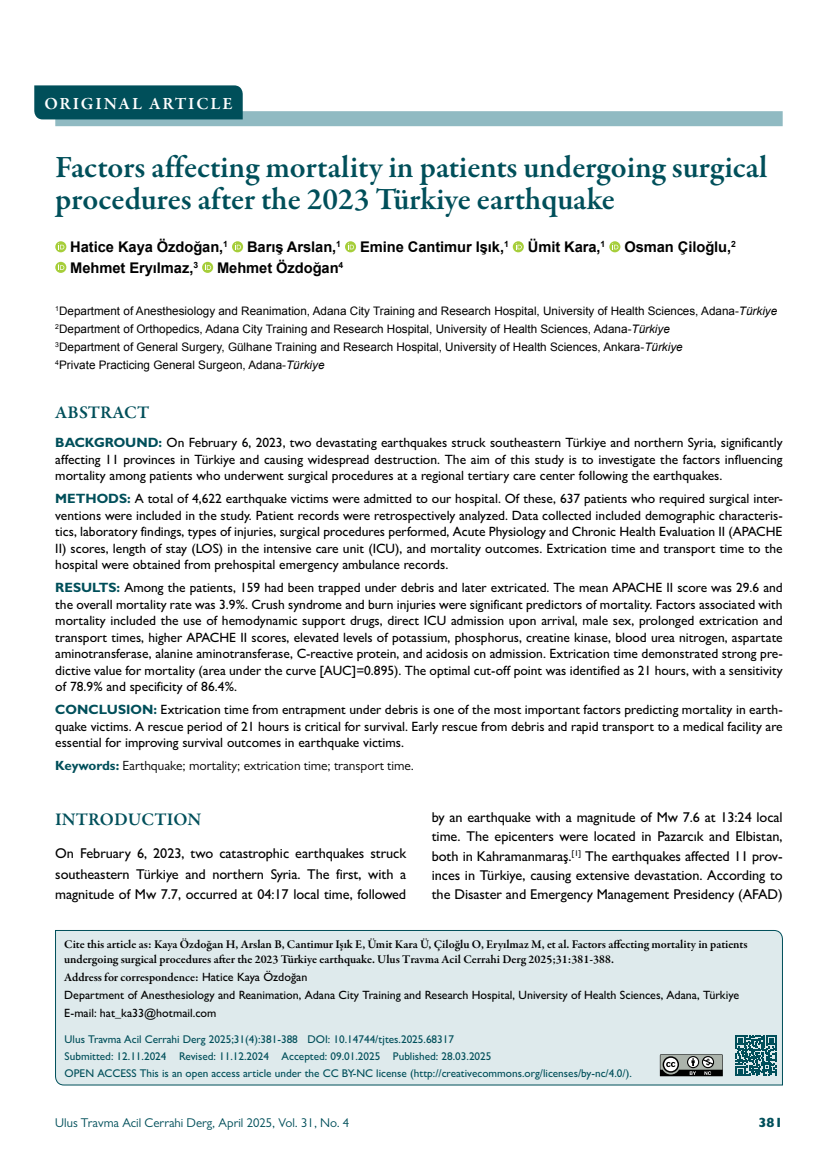
<style>
.page{position:relative;width:838px;height:1170px;background:#fff}
.page>*{position:absolute;margin:0;border:0;box-sizing:border-box;transform-origin:0 0}
.t1{font:600 31.5px/31.5px "Garamond Premr Pro";letter-spacing:-.005em;color:#004f5a}
.t2{font:600 18px "Garamond Premr Pro";letter-spacing:.005em;color:#004f5a}
.t3{font:600 17.25px "Garamond Premr Pro";letter-spacing:.105em;color:#fff}
.t4{font:700 14.7px "Arial";letter-spacing:-.005em;color:#000}
.t5{font:500 14.25px/19.4px "Gill Sans MT Pro";letter-spacing:-.005em;color:#000;text-align:justify}
.t6{font:500 13.5px/16.5px "Gill Sans MT Pro";color:#000;text-align:justify}
.t7{font:800 13.5px "Gill Sans MT Pro";color:#004f5a}
.t8{font:13.35px "Gill Sans MT Pro";color:#000}
.t9{font:12.75px "Gill Sans MT Pro";color:#004f5a}
.t10{font:600 12px/15px "Garamond Premr Pro";color:#000}
.t11{font:500 12px/18px "Gill Sans MT Pro";color:#000}
.t12{font:11.7px/18px "Arial";color:#000}
.t13{font:500 11.25px/17.1px "Gill Sans MT Pro";color:#004f5a}
.s1{font-style:italic}
.s2{font-weight:700;color:#004f5a}
.s3{font-family:"Gill Sans MT Pro";font-weight:500}
</style>
<div class="page">
<div style="left:55px;top:111px;width:727px;height:15px;background:#90bac2"></div>
<svg style="left:55px;top:241px;width:11px;height:11px"></svg>
<svg style="left:58px;top:243px;width:6px;height:6px"></svg>
<svg style="left:232px;top:241px;width:11px;height:11px"></svg>
<svg style="left:235px;top:243px;width:6px;height:6px"></svg>
<svg style="left:345px;top:241px;width:11px;height:11px"></svg>
<svg style="left:348px;top:243px;width:6px;height:6px"></svg>
<svg style="left:513px;top:241px;width:11px;height:11px"></svg>
<svg style="left:516px;top:243px;width:6px;height:6px"></svg>
<svg style="left:609px;top:241px;width:11px;height:11px"></svg>
<svg style="left:612px;top:243px;width:6px;height:6px"></svg>
<svg style="left:55px;top:262px;width:11px;height:11px"></svg>
<svg style="left:58px;top:264px;width:6px;height:6px"></svg>
<div style="left:202px;top:262px;width:11px;height:11px;background:#a6ce3a;border-radius:50%"></div>
<svg style="left:205px;top:264px;width:6px;height:6px"></svg>
<div style="left:34px;top:85px;width:209px;height:34px;background:#004f5a"></div>
<div style="left:55px;top:930px;width:728px;height:155px;background:#deeaec"></div>
<svg style="left:735px;top:1035px;width:41px;height:40px;background:#417c85"></svg>
<svg style="left:660px;top:1054px;width:63px;height:22px"></svg>
<p class="t3" style="left:44px;top:93px;width:190px">ORIGINAL ARTICLE</p>
<h1 class="t1" style="left:55px;top:152px;width:713px">Factors affecting mortality in patients undergoing surgical procedures after the 2023 Türkiye earthquake</h1>
<p class="t4" style="left:70px;top:237px;width:159px">Hatice Kaya Özdoğan,<sup>1</sup></p>
<p class="t4" style="left:247px;top:237px;width:95px">Barış Arslan,<sup>1</sup></p>
<p class="t4" style="left:360px;top:237px;width:150px">Emine Cantimur Işık,<sup>1</sup></p>
<p class="t4" style="left:528px;top:237px;width:79px">Ümit Kara,<sup>1</sup></p>
<p class="t4" style="left:624px;top:237px;width:113px">Osman Çiloğlu,<sup>2</sup></p>
<p class="t4" style="left:70px;top:258px;width:129px">Mehmet Eryılmaz,<sup>3</sup></p>
<p class="t4" style="left:217px;top:258px;width:128px">Mehmet Özdoğan<sup>4</sup></p>
<p class="t12" style="left:55px;top:302px;width:723px"><sup>1</sup>Department of Anesthesiology and Reanimation, Adana City Training and Research Hospital, University of Health Sciences, Adana-<span class="s1">Türkiye </span><sup>2</sup>Department of Orthopedics, Adana City Training and Research Hospital, University of Health Sciences, Adana-<span class="s1">Türkiye<br></span><sup>3</sup>Department of General Surgery, Gülhane Training and Research Hospital, University of Health Sciences, Ankara-<span class="s1">Türkiye<br></span><sup>4</sup>Private Practicing General Surgeon, Adana-<span class="s1">Türkiye</span></p>
<h2 class="t2" style="left:55px;top:401px;width:95px">ABSTRACT</h2>
<p class="t6" style="left:55px;top:434px;width:729px"><span class="s2">BACKGROUND:</span> On February 6, 2023, two devastating earthquakes struck southeastern Türkiye and northern Syria, significantly affecting 11 provinces in Türkiye and causing widespread destruction. The aim of this study is to investigate the factors influencing mortality among patients who underwent surgical procedures at a regional tertiary care center following the earthquakes.</p>
<p class="t6" style="left:55px;top:490px;width:729px"><span class="s2">METHODS:</span> A total of 4,622 earthquake victims were admitted to our hospital. Of these, 637 patients who required surgical inter&shy;ventions were included in the study. Patient records were retrospectively analyzed. Data collected included demographic characteris&shy;tics, laboratory findings, types of injuries, surgical procedures performed, Acute Physiology and Chronic Health Evaluation II (APACHE II) scores, length of stay (LOS) in the intensive care unit (ICU), and mortality outcomes. Extrication time and transport time to the hospital were obtained from prehospital emergency ambulance records.</p>
<p class="t6" style="left:55px;top:579px;width:729px"><span class="s2">RESULTS:</span> Among the patients, 159 had been trapped under debris and later extricated. The mean APACHE II score was 29.6 and the overall mortality rate was 3.9%. Crush syndrome and burn injuries were significant predictors of mortality. Factors associated with mortality included the use of hemodynamic support drugs, direct ICU admission upon arrival, male sex, prolonged extrication and transport times, higher APACHE II scores, elevated levels of potassium, phosphorus, creatine kinase, blood urea nitrogen, aspartate aminotransferase, alanine aminotransferase, C-reactive protein, and acidosis on admission. Extrication time demonstrated strong pre&shy;dictive value for mortality (area under the curve [AUC]=0.895). The optimal cut-off point was identified as 21 hours, with a sensitivity of 78.9% and specificity of 86.4%.</p>
<p class="t6" style="left:55px;top:701px;width:729px"><span class="s2">CONCLUSION:</span> Extrication time from entrapment under debris is one of the most important factors predicting mortality in earth&shy;quake victims. A rescue period of 21 hours is critical for survival. Early rescue from debris and rapid transport to a medical facility are essential for improving survival outcomes in earthquake victims.</p>
<p class="t8" style="left:55px;top:757px;width:360px"><span class="s2">Keywords:</span> Earthquake; mortality; extrication time; transport time.</p>
<h2 class="t2" style="left:55px;top:808px;width:148px">INTRODUCTION</h2>
<p class="t5" style="left:55px;top:843px;width:352px;line-height:20.4px">On February 6, 2023, two catastrophic earthquakes struck southeastern Türkiye and northern Syria. The first, with a magnitude of Mw 7.7, occurred at 04:17 local time, followed</p>
<p class="t5" style="left:432px;top:807px;width:352px">by an earthquake with a magnitude of Mw 7.6 at 13:24 local time. The epicenters were located in Pazarcık and Elbistan, both in Kahramanmaraş.<sup>[1]</sup> The earthquakes affected 11 prov&shy;inces in Türkiye, causing extensive devastation. According to the Disaster and Emergency Management Presidency (AFAD)</p>
<p class="t10" style="left:64px;top:936px;width:684px">Cite this article as: Kaya Özdoğan H, Arslan B, Cantimur Işık E, Ümit Kara Ü, Çiloğlu O, Eryılmaz M, et al. Factors affecting mortality in patients undergoing surgical procedures after the 2023 Türkiye earthquake. Ulus Travma Acil Cerrahi Derg 2025;31:381-388.</p>
<p class="t10" style="left:64px;top:969px;width:245px">Address for correspondence: <span class="s3">Hatice Kaya Özdoğan</span></p>
<p class="t11" style="left:64px;top:985px;width:676px">Department of Anesthesiology and Reanimation, Adana City Training and Research Hospital, University of Health Sciences, Adana, Türkiye<br>E-mail: hat_ka33@hotmail.com</p>
<p class="t13" style="left:65px;top:1030px;width:568px">Ulus Travma Acil Cerrahi Derg 2025;31(4):381-388 DOI: 10.14744/tjtes.2025.68317<br>Submitted: 12.11.2024 Revised: 11.12.2024 Accepted: 09.01.2025 Published: 28.03.2025<br>OPEN ACCESS This is an open access article under the CC BY-NC license (http://creativecommons.org/licenses/by-nc/4.0/).</p>
<p class="t9" style="left:55px;top:1115px;width:295px">Ulus Travma Acil Cerrahi Derg, April 2025, Vol. 31, No. 4</p>
<p class="t7" style="left:758px;top:1114px;width:26px">381</p>
</div>
